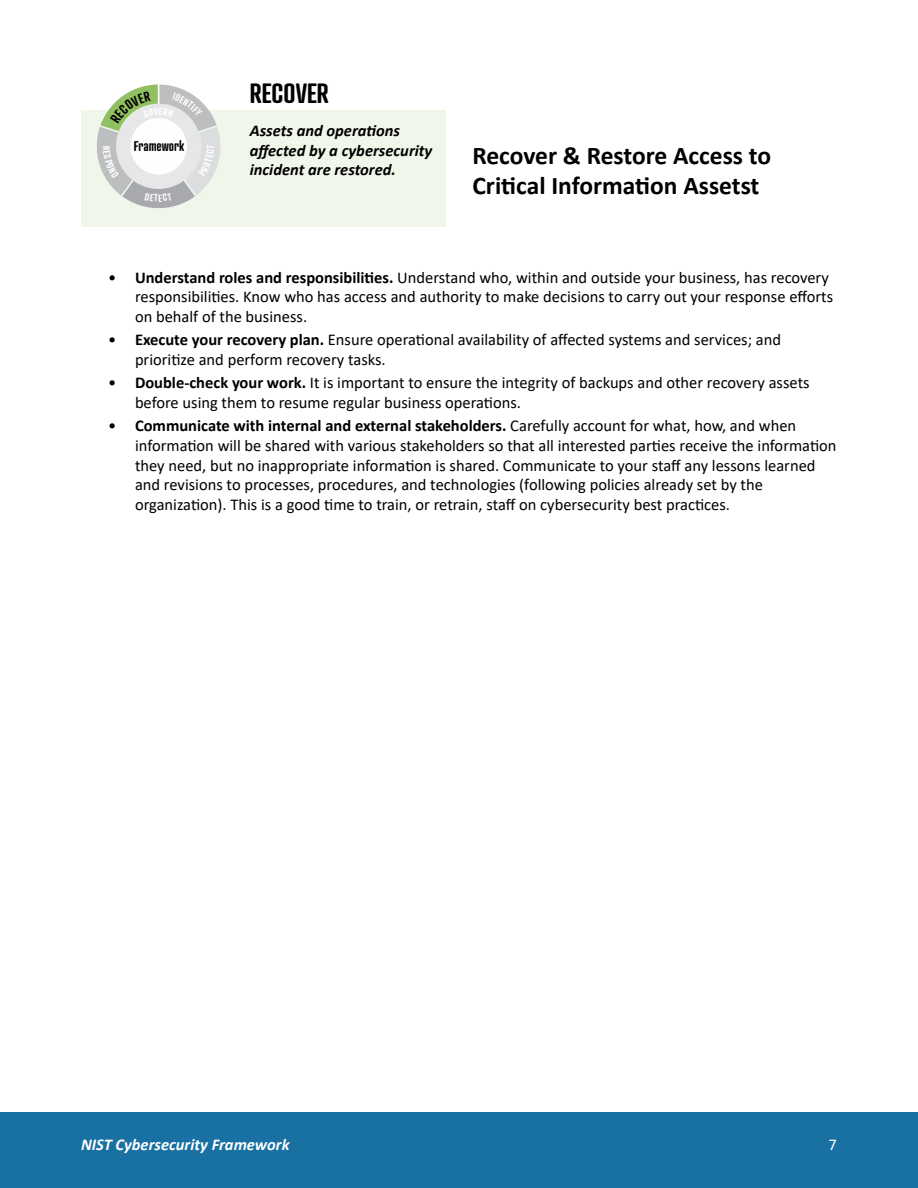
<style>
.page{position:relative;width:918px;height:1188px;background:#fff}
.page>*{position:absolute;margin:0;border:0;box-sizing:border-box;transform-origin:0 0}
.Body{font:600 27px "Atrament";color:#000}
.t1{font:700 25.5px/30.6px "Calibri";color:#000}
.t2{font:16.5px/19.8px "Calibri";color:#000}
.Body-2{font:italic 700 16.5px/19.8px "Calibri";color:#000}
.t3{font:italic 700 16.5px "Calibri";color:#fff}
.t4{font:16.5px "Calibri";color:#fff}
.t5{font:600 13.65px "Atrament";color:#000}
.s1{font-weight:700}
</style>
<div class="page">
<div style="left:0;top:1112px;width:918px;height:76px;background:#1870a3"></div>
<div style="left:81px;top:110px;width:365px;height:83px;background:#f1f6ea"></div>
<div style="left:81px;top:183px;width:365px;height:43px;background:#f1f6ea"></div>
<svg style="left:97px;top:85px;width:124px;height:123px"></svg>
<p class="t5" style="left:134px;top:137px;width:52px">Framework</p>
<p class="Body" style="left:250px;top:76px;width:81px">RECOVER</p>
<p class="Body-2" style="left:250px;top:120px;width:184px">Assets and operations affected by a cybersecurity incident are restored.</p>
<h3 class="t1" style="left:472px;top:140px;width:300px">Recover &amp; Restore Access to<br>Critical Information Assetst</h3>
<p class="t2" style="left:135px;top:267px;width:700px;text-indent:-27px">• <span class="s1">Understand roles and responsibilities.</span> Understand who, within and outside your business, has recovery responsibilities. Know who has access and authority to make decisions to carry out your response efforts on behalf of the business.</p>
<p class="t2" style="left:135px;top:329px;width:648px;text-indent:-27px">• <span class="s1">Execute your recovery plan.</span> Ensure operational availability of affected systems and services; and prioritize and perform recovery tasks.</p>
<p class="t2" style="left:135px;top:372px;width:676px;text-indent:-27px">• <span class="s1">Double-check your work.</span> It is important to ensure the integrity of backups and other recovery assets before using them to resume regular business operations.</p>
<p class="t2" style="left:135px;top:415px;width:703px;text-indent:-27px">• <span class="s1">Communicate with internal and external stakeholders.</span> Carefully account for what, how, and when information will be shared with various stakeholders so that all interested parties receive the information they need, but no inappropriate information is shared. Communicate to your staff any lessons learned and revisions to processes, procedures, and technologies (following policies already set by the organization). This is a good time to train, or retrain, staff on cybersecurity best practices.</p>
<p class="t3" style="left:81px;top:1133px;width:210px">NIST Cybersecurity Framework</p>
<p class="t4" style="left:829px;top:1133px;width:10px">7</p>
</div>
